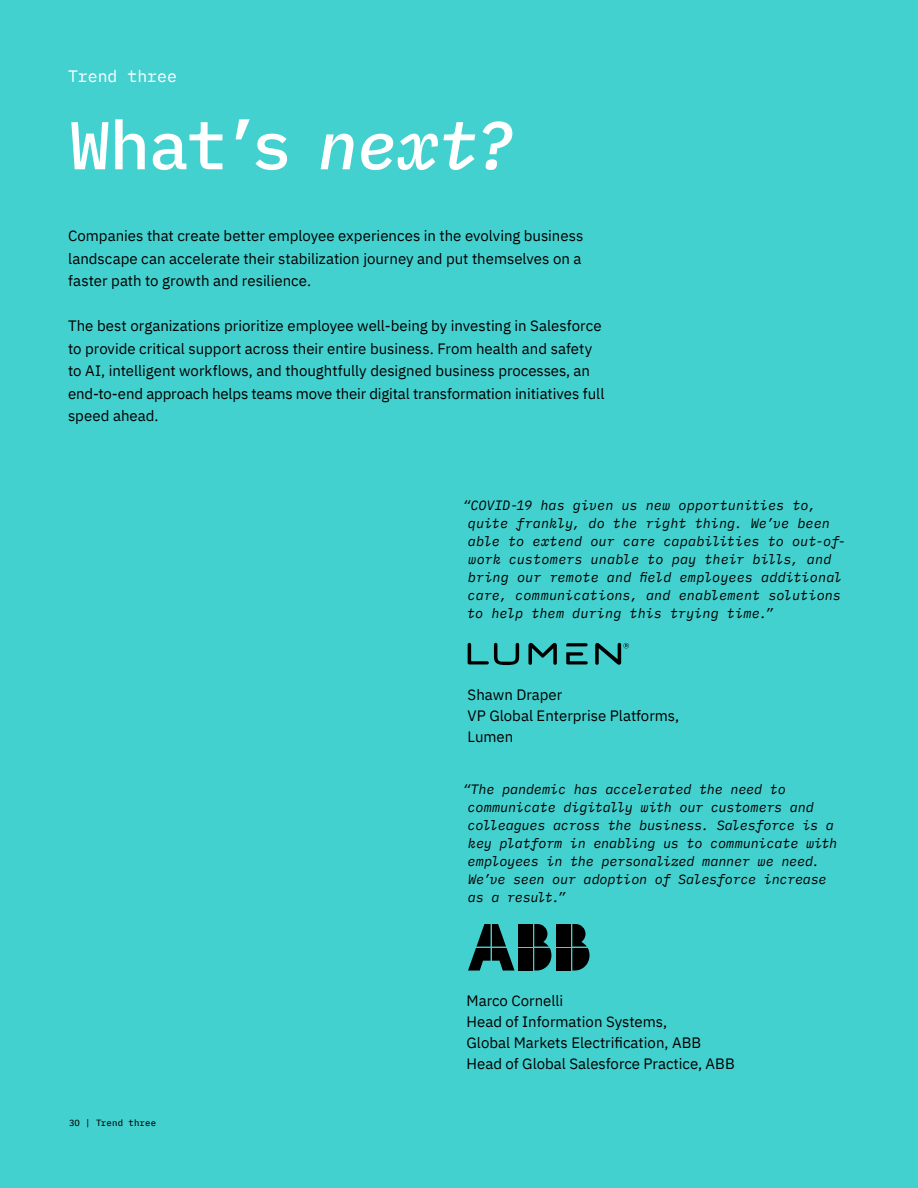
<style>
.page{position:relative;width:918px;height:1188px;background:#43d1cf}
.page>*{position:absolute;margin:0;border:0;box-sizing:border-box;transform-origin:0 0}
.t1{font:500 67.5px "IBM Plex Mono";color:#fff}
.t2{font:16.5px "IBM Plex Mono";color:#fff}
.t3{font:15px/22.5px "IBM Plex Sans";color:#000}
.t4{font:italic 13.5px/18px "IBM Plex Mono";letter-spacing:-.005em;color:#000}
.t5{font:9px "IBM Plex Mono Text";letter-spacing:.02em;color:#000}
.s1{font-style:italic}
</style>
<div class="page">
<svg style="left:468px;top:643px;width:51px;height:22px"></svg>
<svg style="left:528px;top:643px;width:29px;height:22px"></svg>
<svg style="left:566px;top:643px;width:22px;height:3px"></svg>
<svg style="left:566px;top:652px;width:22px;height:12px"></svg>
<svg style="left:595px;top:643px;width:34px;height:22px"></svg>
<svg style="left:468px;top:924px;width:47px;height:47px"></svg>
<svg style="left:572px;top:924px;width:18px;height:47px"></svg>
<div style="left:557px;top:924px;width:14px;height:23px;background:#000"></div>
<div style="left:557px;top:948px;width:14px;height:23px;background:#000"></div>
<svg style="left:534px;top:924px;width:17px;height:47px"></svg>
<div style="left:519px;top:924px;width:14px;height:23px;background:#000"></div>
<div style="left:519px;top:948px;width:14px;height:23px;background:#000"></div>
<p class="t2" style="left:68px;top:64px;width:110px">Trend three</p>
<h1 class="t1" style="left:70px;top:93px;width:447px">What’s <span class="s1">next?</span></h1>
<p class="t3" style="left:68px;top:223px;width:517px">Companies that create better employee experiences in the evolving business landscape can accelerate their stabilization journey and put themselves on a faster path to growth and resilience.</p>
<p class="t3" style="left:68px;top:313px;width:538px">The best organizations prioritize employee well-being by investing in Salesforce to provide critical support across their entire business. From health and safety to AI, intelligent workflows, and thoughtfully designed business processes, an end-to-end approach helps teams move their digital transformation initiatives full speed ahead.</p>
<p class="t4" style="left:467px;top:495px;width:380px;text-indent:-4px">“COVID-19 has given us new opportunities to, quite frankly, do the right thing. We’ve been able to extend our care capabilities to out-of&shy;work customers unable to pay their bills, and bring our remote and field employees additional care, communications, and enablement solutions to help them during this trying time.”</p>
<p class="t3" style="left:468px;top:683px;width:213px;line-height:21px">Shawn Draper<br>VP Global Enterprise Platforms,<br>Lumen</p>
<p class="t4" style="left:468px;top:779px;width:371px;text-indent:-5px">“The pandemic has accelerated the need to communicate digitally with our customers and colleagues across the business. Salesforce is a key platform in enabling us to communicate with employees in the personalized manner we need.<br>We’ve seen our adoption of Salesforce increase as a result.”</p>
<p class="t5" style="left:69px;top:1116px;width:89px">30 | Trend three</p>
<p class="t3" style="left:466px;top:989px;width:270px;line-height:21px">Marco Cornelli<br>Head of Information Systems,<br>Global Markets Electrification, ABB<br>Head of Global Salesforce Practice, ABB</p>
</div>
